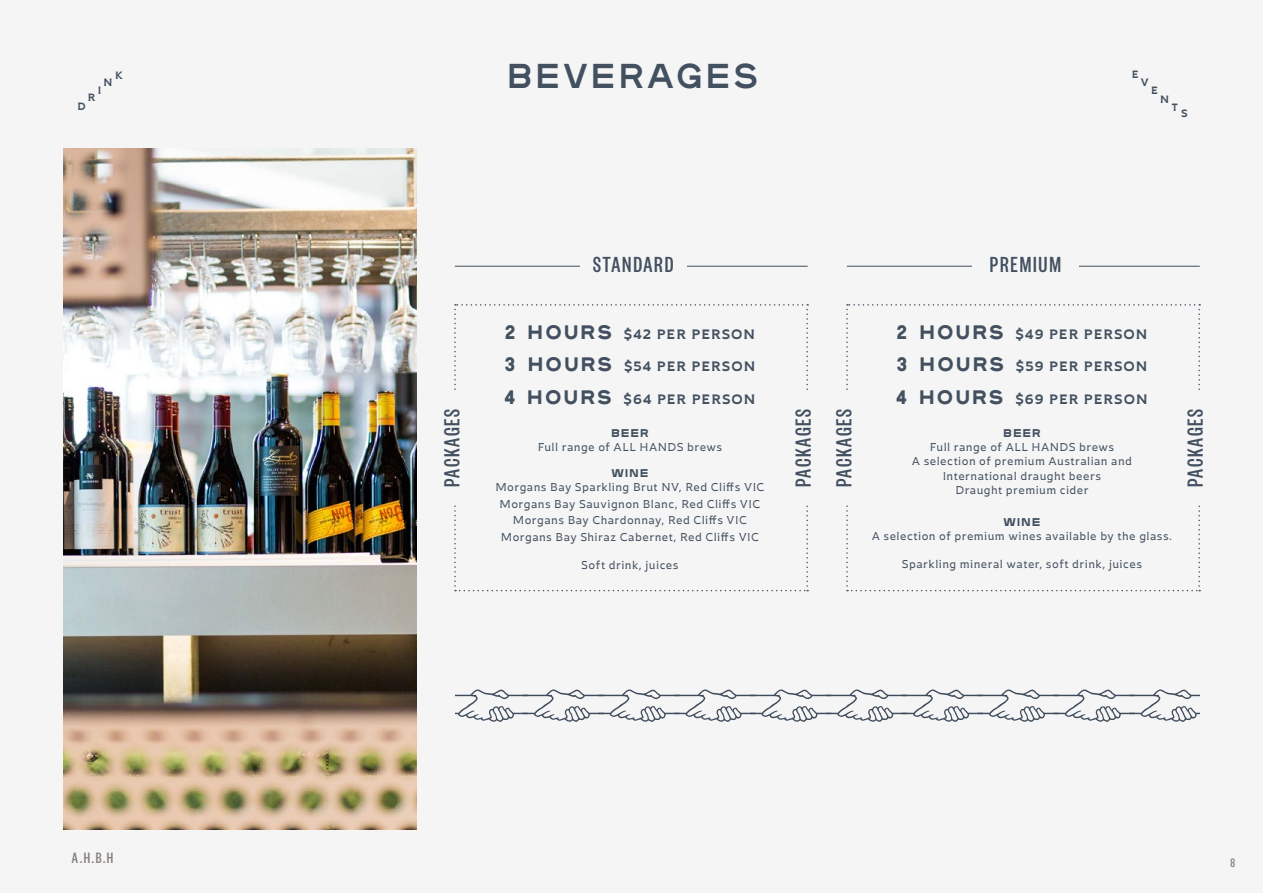
<style>
.page{position:relative;width:1263px;height:893px;background:#f5f5f5}
.page>*{position:absolute;margin:0;border:0;box-sizing:border-box;transform-origin:0 0}
.t1{font:34.5px "Plaak 6 Ney 46 Bold";letter-spacing:.075em;color:#425060}
.t2{font:500 24px "Founders Grotesk X Cond";letter-spacing:.075em;color:#425060}
.t3{font:500 16.5px "Founders Grotesk X Cond";color:#88817e}
.t4{font:700 expanded 13.5px "Plathorn";letter-spacing:.075em;color:#425060}
.t5{font:500 13.5px "Founders Grotesk X Cond";color:#88817e}
.t6{font:expanded 11.25px/16.5px "Plathorn";letter-spacing:.035em;color:#425060;text-align:center}
.t7{font:11.25px "Plaak 6 Ney 56 Heavy";letter-spacing:.075em;color:#425060}
.t8{font:700 expanded 10.5px "Plathorn";color:#425060}
.s1{font-family:"Plaak 56 Expanded";font-weight:900;font-stretch:normal;font-size:19.5px}
</style>
<div class="page">
<img style="left:64px;top:149px;width:353px;height:680px">
<svg style="left:454px;top:304px;width:354px;height:287px"></svg>
<div style="left:444px;top:390px;width:22px;height:115px;background:#f5f5f5"></div>
<div style="left:796px;top:390px;width:21px;height:115px;background:#f5f5f5"></div>
<hr style="left:455px;top:266px;width:353px;height:1px;background:#425060">
<div style="left:580px;top:257px;width:106px;height:21px;background:#f5f5f5"></div>
<svg style="left:846px;top:304px;width:354px;height:287px"></svg>
<div style="left:836px;top:390px;width:22px;height:115px;background:#f5f5f5"></div>
<div style="left:1188px;top:390px;width:21px;height:115px;background:#f5f5f5"></div>
<hr style="left:847px;top:266px;width:353px;height:1px;background:#425060">
<div style="left:972px;top:257px;width:106px;height:21px;background:#f5f5f5"></div>
<svg style="left:455px;top:689px;width:744px;height:33px"></svg>
<p class="t8" style="left:115px;top:68px;width:9px">K</p>
<p class="t8" style="left:104px;top:76px;width:10px">N</p>
<p class="t8" style="left:98px;top:83px;width:5px">I</p>
<p class="t8" style="left:88px;top:91px;width:9px">R</p>
<p class="t8" style="left:78px;top:99px;width:10px">D</p>
<h1 class="t1" style="left:507px;top:51px;width:253px">BEVERAGES</h1>
<p class="t8" style="left:1132px;top:68px;width:8px">E</p>
<p class="t8" style="left:1141px;top:76px;width:9px">V</p>
<p class="t8" style="left:1151px;top:84px;width:8px">E</p>
<p class="t8" style="left:1160px;top:92px;width:10px">N</p>
<p class="t8" style="left:1171px;top:101px;width:8px">T</p>
<p class="t8" style="left:1181px;top:106px;width:8px">S</p>
<h2 class="t2" style="left:593px;top:251px;width:82px">STANDARD</h2>
<h2 class="t2" style="left:990px;top:251px;width:73px">PREMIUM</h2>
<p class="t4" style="left:505px;top:326px;width:252px"><span class="s1">2 HOURS</span> $42 PER PERSON</p>
<p class="t4" style="left:505px;top:358px;width:252px"><span class="s1">3 HOURS</span> $54 PER PERSON</p>
<p class="t4" style="left:504px;top:390px;width:252px"><span class="s1">4 HOURS</span> $64 PER PERSON</p>
<p class="t7" style="left:611px;top:424px;width:39px">BEER</p>
<p class="t6" style="left:538px;top:439px;width:186px">Full range of ALL HANDS brews</p>
<p class="t7" style="left:611px;top:464px;width:39px">WINE</p>
<p class="t6" style="left:495px;top:479px;width:270px">Morgans Bay Sparkling Brut NV, Red Cliffs VIC Morgans Bay Sauvignon Blanc, Red Cliffs VIC Morgans Bay Chardonnay, Red Cliffs VIC Morgans Bay Shiraz Cabernet, Red Cliffs VIC</p>
<p class="t6" style="left:581px;top:557px;width:99px">Soft drink, juices</p>
<h2 class="t2" style="left:438px;top:487px;width:80px;rotate:-90deg">PACKAGES</h2>
<h2 class="t2" style="left:789px;top:487px;width:80px;rotate:-90deg">PACKAGES</h2>
<p class="t4" style="left:896px;top:326px;width:252px"><span class="s1">2 HOURS</span> $49 PER PERSON</p>
<p class="t4" style="left:896px;top:358px;width:253px"><span class="s1">3 HOURS</span> $59 PER PERSON</p>
<p class="t4" style="left:896px;top:390px;width:253px"><span class="s1">4 HOURS</span> $69 PER PERSON</p>
<p class="t7" style="left:1003px;top:424px;width:39px">BEER</p>
<p class="t6" style="left:912px;top:440px;width:222px;line-height:14.2px">Full range of ALL HANDS brews<br>A selection of premium Australian and<br>International draught beers<br>Draught premium cider</p>
<p class="t7" style="left:1003px;top:513px;width:39px">WINE</p>
<p class="t6" style="left:872px;top:528px;width:302px">A selection of premium wines available by the glass.</p>
<p class="t6" style="left:902px;top:556px;width:242px">Sparkling mineral water, soft drink, juices</p>
<h2 class="t2" style="left:830px;top:487px;width:80px;rotate:-90deg">PACKAGES</h2>
<h2 class="t2" style="left:1181px;top:487px;width:80px;rotate:-90deg">PACKAGES</h2>
<h3 class="t3" style="left:72px;top:848px;width:43px">A.H.B.H</h3>
<p class="t5" style="left:1230px;top:855px;width:6px">8</p>
</div>
